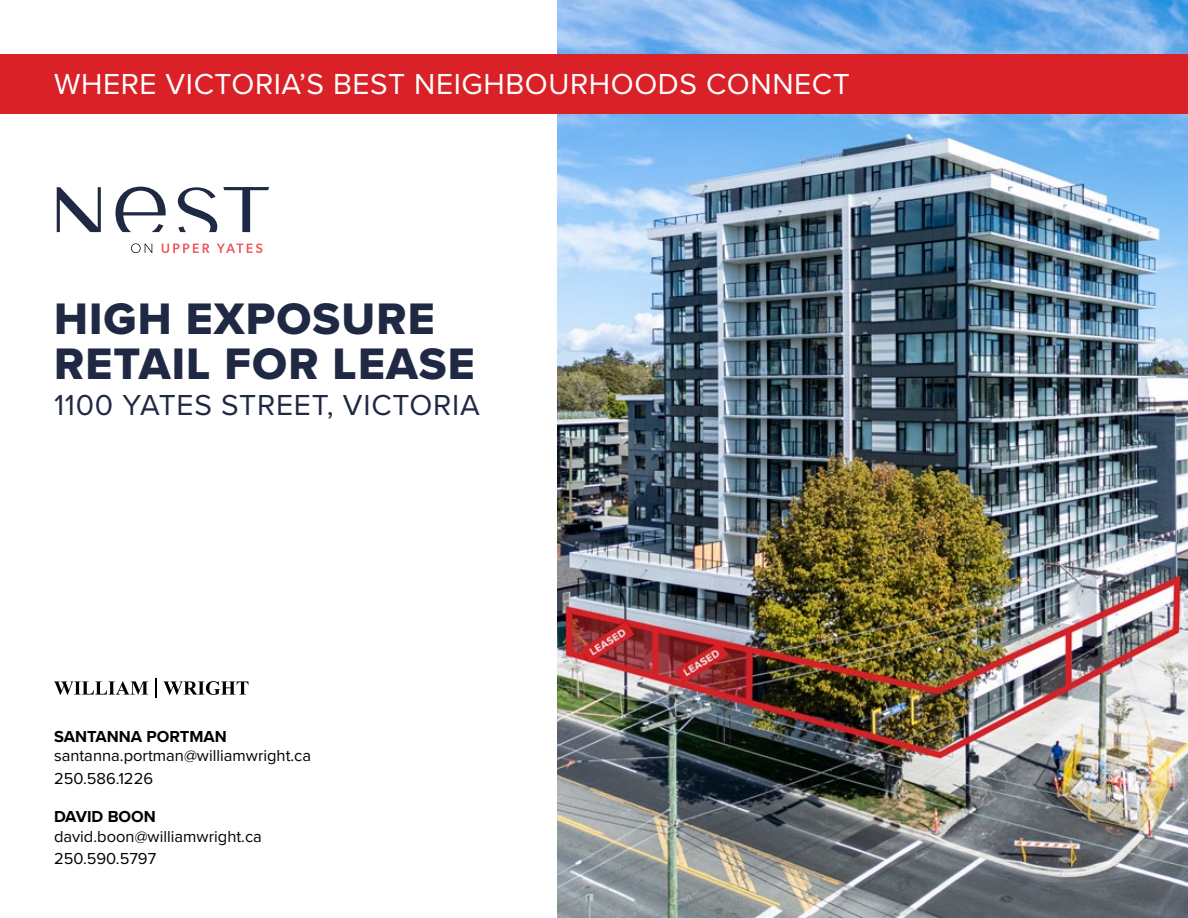
<style>
.page{position:relative;width:1188px;height:918px;background:#fff}
.page>*{position:absolute;margin:0;border:0;box-sizing:border-box;transform-origin:0 0}
.t1{font:45.75px/45px "Proxima Nova Extrabld";letter-spacing:.025em;color:#202944}
.t2{font:30px "Proxima Nova";letter-spacing:.02em;color:#fff}
.t3{font:30px "Proxima Nova";letter-spacing:.025em;color:#202944}
.t4{font:16.5px/22.5px "Proxima Nova";color:#000}
.t5{font:700 16.5px "Proxima Nova";color:#000}
</style>
<div class="page">
<img style="left:557px;top:0;width:631px;height:918px">
<div style="left:0;top:54px;width:1188px;height:60px;background:#da2128"></div>
<svg style="left:57px;top:187px;width:44px;height:45px"></svg>
<svg style="left:116px;top:187px;width:50px;height:45px"></svg>
<svg style="left:178px;top:187px;width:39px;height:45px"></svg>
<svg style="left:223px;top:187px;width:46px;height:45px"></svg>
<svg style="left:131px;top:243px;width:21px;height:10px"></svg>
<svg style="left:162px;top:244px;width:48px;height:9px"></svg>
<svg style="left:217px;top:243px;width:45px;height:10px"></svg>
<svg style="left:54px;top:681px;width:94px;height:14px"></svg>
<svg style="left:163px;top:681px;width:85px;height:14px"></svg>
<svg style="left:156px;top:678px;width:1px;height:20px"></svg>
<h2 class="t2" style="left:54px;top:66px;width:797px">WHERE VICTORIA’S BEST NEIGHBOURHOODS CONNECT</h2>
<h1 class="t1" style="left:54px;top:296px;width:422px">HIGH EXPOSURE<br>RETAIL FOR LEASE</h1>
<h2 class="t3" style="left:54px;top:387px;width:427px">1100 YATES STREET, VICTORIA</h2>
<p class="t5" style="left:54px;top:727px;width:174px">SANTANNA PORTMAN</p>
<p class="t4" style="left:54px;top:745px;width:259px">santanna.portman@williamwright.ca<br>250.586.1226</p>
<p class="t5" style="left:54px;top:807px;width:103px">DAVID BOON</p>
<p class="t4" style="left:54px;top:825px;width:209px">david.boon@williamwright.ca<br>250.590.5797</p>
</div>
